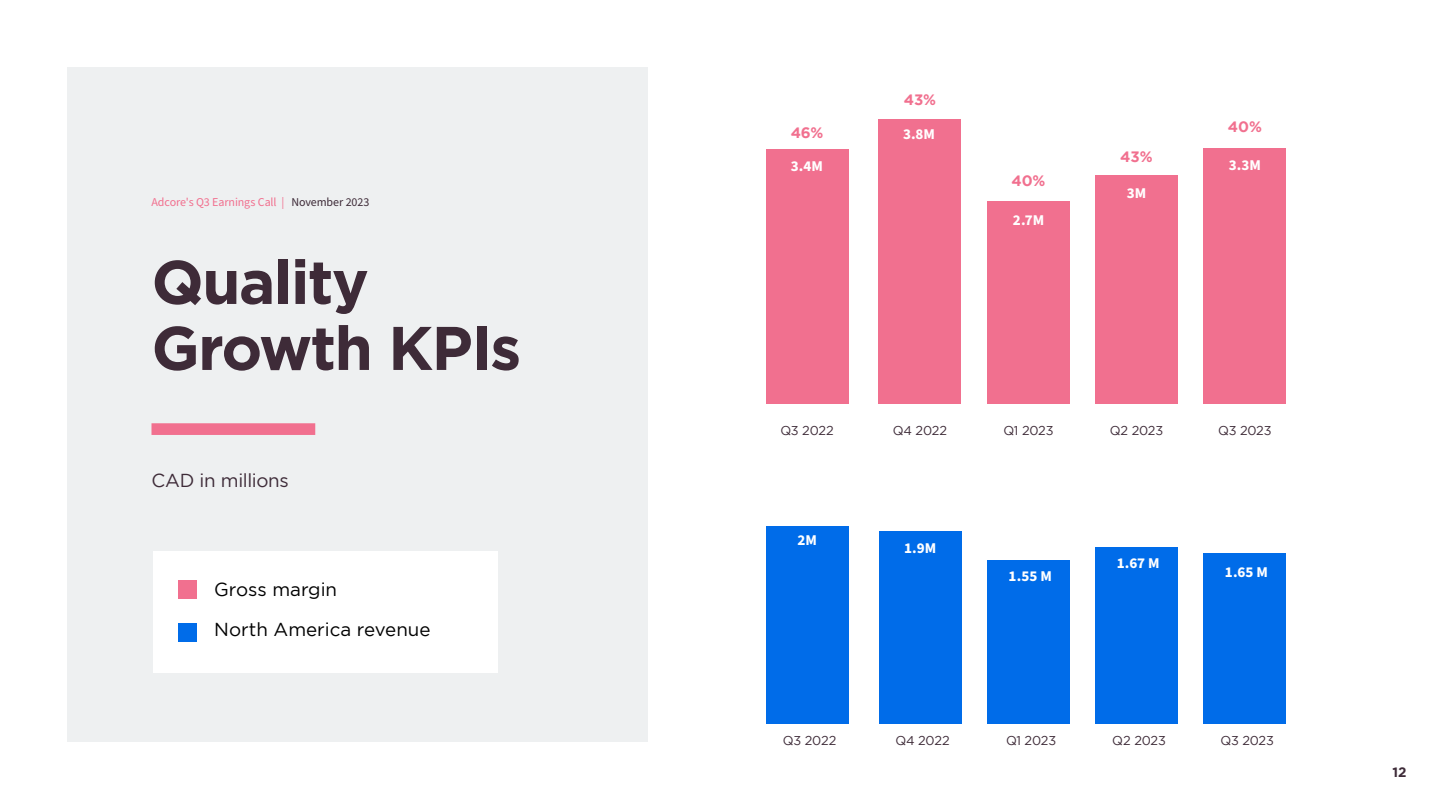
<style>
.page{position:relative;width:1440px;height:810px;background:#fff}
.page>*{position:absolute;margin:0;border:0;box-sizing:border-box;transform-origin:0 0}
.t1{font:700 61.5px/66px "Homepage Baukasten";letter-spacing:-.025em;color:#3e2b38}
.t2{font:18.75px "Homepage Baukasten";color:#000}
.t3{font:18.75px "Homepage Baukasten";letter-spacing:-.02em;color:#3e2b38}
.t4{font:700 15px "Source Sans Pro";color:#fff}
.t5{font:700 15px "Homepage Baukasten";letter-spacing:-.005em;color:#f1708f}
.t6{font:700 13.5px "Homepage Baukasten";color:#3e2b38}
.t7{font:12.75px "Homepage Baukasten";letter-spacing:-.015em;color:#3e2b38}
.t8{font:12px "Source Sans Pro";letter-spacing:-.01em;color:#f1708f}
.s1{color:#3e2b38}
</style>
<div class="page">
<div style="left:68px;top:68px;width:1304px;height:674px;background:#eef0f1"></div>
<div style="left:648px;top:48px;width:742px;height:701px;background:#fff"></div>
<div style="left:154px;top:551px;width:344px;height:122px;background:#fff"></div>
<div style="left:178px;top:623px;width:19px;height:19px;background:#006ce9"></div>
<div style="left:178px;top:580px;width:19px;height:19px;background:#f1708f"></div>
<div style="left:152px;top:423px;width:163px;height:12px;background:#f1708f"></div>
<div style="left:766px;top:149px;width:83px;height:255px;background:#f1708f"></div>
<div style="left:878px;top:119px;width:83px;height:285px;background:#f1708f"></div>
<div style="left:987px;top:202px;width:83px;height:202px;background:#f1708f"></div>
<div style="left:1095px;top:176px;width:83px;height:228px;background:#f1708f"></div>
<div style="left:1203px;top:148px;width:83px;height:256px;background:#f1708f"></div>
<div style="left:766px;top:526px;width:83px;height:198px;background:#006ce9"></div>
<div style="left:879px;top:531px;width:83px;height:193px;background:#006ce9"></div>
<div style="left:987px;top:560px;width:83px;height:164px;background:#006ce9"></div>
<div style="left:1095px;top:547px;width:83px;height:177px;background:#006ce9"></div>
<div style="left:1203px;top:554px;width:83px;height:170px;background:#006ce9"></div>
<p class="t8" style="left:152px;top:194px;width:220px">Adcore's Q3 Earnings Call | <span class="s1">November 2023</span></p>
<h1 class="t1" style="left:152px;top:248px;width:371px">Quality<br>Growth KPIs</h1>
<h2 class="t3" style="left:152px;top:470px;width:139px">CAD in millions</h2>
<h2 class="t2" style="left:214px;top:579px;width:124px">Gross margin</h2>
<h2 class="t2" style="left:214px;top:619px;width:218px">North America revenue</h2>
<p class="t5" style="left:791px;top:124px;width:34px">46%</p>
<p class="t5" style="left:904px;top:91px;width:34px">43%</p>
<p class="t4" style="left:903px;top:124px;width:34px">3.8M</p>
<p class="t5" style="left:1228px;top:118px;width:36px">40%</p>
<p class="t5" style="left:1120px;top:148px;width:34px">43%</p>
<p class="t4" style="left:791px;top:156px;width:34px">3.4M</p>
<p class="t4" style="left:1229px;top:155px;width:34px">3.3M</p>
<p class="t5" style="left:1012px;top:172px;width:36px">40%</p>
<p class="t4" style="left:1013px;top:210px;width:33px">2.7M</p>
<p class="t4" style="left:1127px;top:183px;width:21px">3M</p>
<p class="t7" style="left:780px;top:423px;width:55px">Q3 2022</p>
<p class="t7" style="left:893px;top:423px;width:56px">Q4 2022</p>
<p class="t4" style="left:798px;top:530px;width:21px">2M</p>
<p class="t4" style="left:904px;top:538px;width:34px">1.9M</p>
<p class="t7" style="left:1003px;top:423px;width:52px">Q1 2023</p>
<p class="t7" style="left:1110px;top:423px;width:55px">Q2 2023</p>
<p class="t7" style="left:1218px;top:423px;width:55px">Q3 2023</p>
<p class="t4" style="left:1009px;top:566px;width:45px">1.55 M</p>
<p class="t4" style="left:1117px;top:553px;width:44px">1.67 M</p>
<p class="t4" style="left:1225px;top:562px;width:45px">1.65 M</p>
<p class="t7" style="left:783px;top:734px;width:55px">Q3 2022</p>
<p class="t7" style="left:895px;top:734px;width:56px">Q4 2022</p>
<p class="t7" style="left:1006px;top:734px;width:52px">Q1 2023</p>
<p class="t7" style="left:1112px;top:734px;width:55px">Q2 2023</p>
<p class="t7" style="left:1221px;top:734px;width:55px">Q3 2023</p>
<p class="t6" style="left:1392px;top:765px;width:16px">12</p>
</div>
